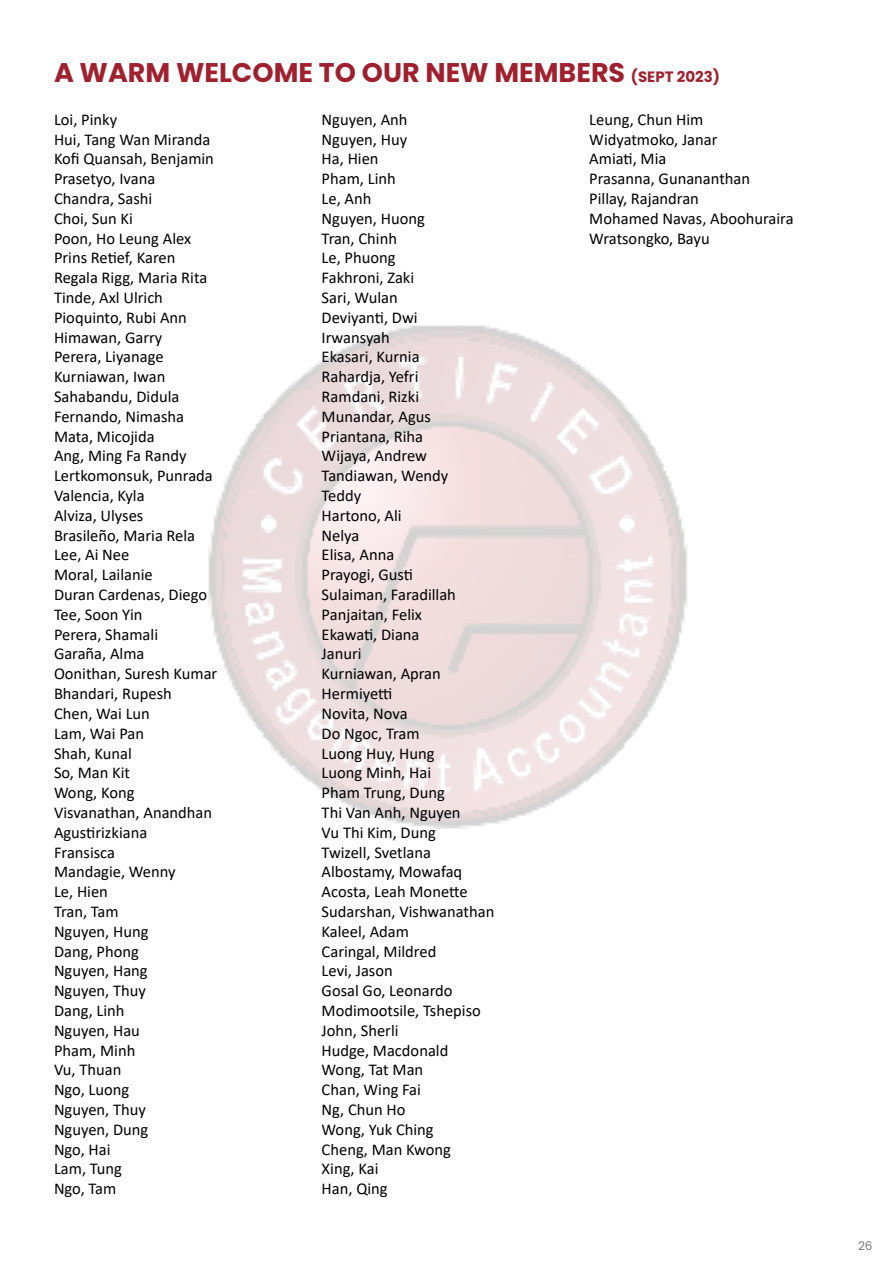
<style>
.page{position:relative;width:893px;height:1263px;background:#fff}
.page>*{position:absolute;margin:0;border:0;box-sizing:border-box;transform-origin:0 0}
.t1{font:700 27px "Poppins";color:#a0202e}
.t2{font:16.5px/19.8px "Calibri";color:#000}
.t3{font:12px "Poppins";color:#77787b}
.s1{font-size:15px}
</style>
<div class="page">
<img style="left:208px;top:325px;width:479px;height:504px">
<h1 class="t1" style="left:54px;top:57px;width:667px">A WARM WELCOME TO OUR NEW MEMBERS <span class="s1">(SEPT 2023)</span></h1>
<p class="t2" style="left:54px;top:109px;width:165px">Loi, Pinky<br>Hui, Tang Wan Miranda<br>Kofi Quansah, Benjamin<br>Prasetyo, Ivana<br>Chandra, Sashi<br>Choi, Sun Ki<br>Poon, Ho Leung Alex<br>Prins Retief, Karen<br>Regala Rigg, Maria Rita<br>Tinde, Axl Ulrich<br>Pioquinto, Rubi Ann<br>Himawan, Garry<br>Perera, Liyanage<br>Kurniawan, Iwan<br>Sahabandu, Didula<br>Fernando, Nimasha<br>Mata, Micojida<br>Ang, Ming Fa Randy<br>Lertkomonsuk, Punrada<br>Valencia, Kyla<br>Alviza, Ulyses<br>Brasileño, Maria Rela<br>Lee, Ai Nee<br>Moral, Lailanie<br>Duran Cardenas, Diego<br>Tee, Soon Yin<br>Perera, Shamali<br>Garaña, Alma<br>Oonithan, Suresh Kumar<br>Bhandari, Rupesh<br>Chen, Wai Lun<br>Lam, Wai Pan<br>Shah, Kunal<br>So, Man Kit<br>Wong, Kong<br>Visvanathan, Anandhan<br>Agustirizkiana<br>Fransisca<br>Mandagie, Wenny<br>Le, Hien<br>Tran, Tam<br>Nguyen, Hung<br>Dang, Phong<br>Nguyen, Hang<br>Nguyen, Thuy<br>Dang, Linh<br>Nguyen, Hau<br>Pham, Minh<br>Vu, Thuan<br>Ngo, Luong<br>Nguyen, Thuy<br>Nguyen, Dung<br>Ngo, Hai<br>Lam, Tung<br>Ngo, Tam</p>
<p class="t2" style="left:322px;top:109px;width:174px">Nguyen, Anh<br>Nguyen, Huy<br>Ha, Hien<br>Pham, Linh<br>Le, Anh<br>Nguyen, Huong<br>Tran, Chinh<br>Le, Phuong<br>Fakhroni, Zaki<br>Sari, Wulan<br>Deviyanti, Dwi<br>Irwansyah<br>Ekasari, Kurnia<br>Rahardja, Yefri<br>Ramdani, Rizki<br>Munandar, Agus<br>Priantana, Riha<br>Wijaya, Andrew<br>Tandiawan, Wendy<br>Teddy<br>Hartono, Ali<br>Nelya<br>Elisa, Anna<br>Prayogi, Gusti<br>Sulaiman, Faradillah<br>Panjaitan, Felix<br>Ekawati, Diana<br>Januri<br>Kurniawan, Apran<br>Hermiyetti<br>Novita, Nova<br>Do Ngoc, Tram<br>Luong Huy, Hung<br>Luong Minh, Hai<br>Pham Trung, Dung<br>Thi Van Anh, Nguyen<br>Vu Thi Kim, Dung<br>Twizell, Svetlana<br>Albostamy, Mowafaq<br>Acosta, Leah Monette<br>Sudarshan, Vishwanathan<br>Kaleel, Adam<br>Caringal, Mildred<br>Levi, Jason<br>Gosal Go, Leonardo<br>Modimootsile, Tshepiso<br>John, Sherli<br>Hudge, Macdonald<br>Wong, Tat Man<br>Chan, Wing Fai<br>Ng, Chun Ho<br>Wong, Yuk Ching<br>Cheng, Man Kwong<br>Xing, Kai<br>Han, Qing</p>
<p class="t2" style="left:589px;top:109px;width:206px">Leung, Chun Him<br>Widyatmoko, Janar<br>Amiati, Mia<br>Prasanna, Gunananthan<br>Pillay, Rajandran<br>Mohamed Navas, Aboohuraira<br>Wratsongko, Bayu</p>
<p class="t3" style="left:858px;top:1239px;width:16px">26</p>
</div>
